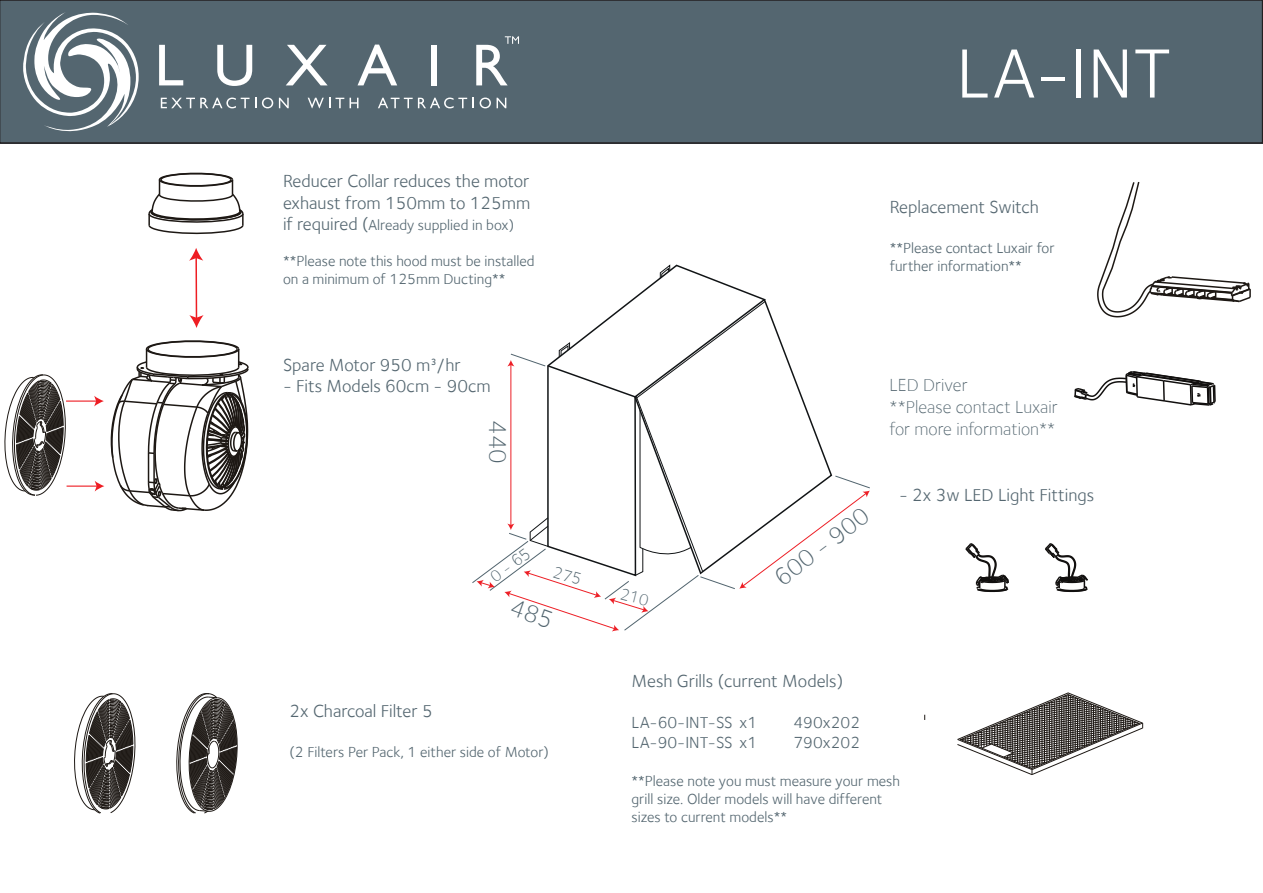
<style>
.page{position:relative;width:1263px;height:893px;background:#fff}
.page>*{position:absolute;margin:0;border:0;box-sizing:border-box;transform-origin:0 0}
.t1{font:72px "Foundry Sterling";color:#fff}
.t2{font:300 25.05px "Foundry Sterling";color:#51646e}
.t3{font:18px/21.6px "Foundry Sterling";color:#546670}
.t4{font:300 18px/21.6px "Foundry Sterling";color:#546670}
.t5{font:300 16.8px "Foundry Sterling";color:#51646e}
.t6{font:16.5px "Foundry Sterling";color:#546670}
.t7{font:15px/18px "Foundry Sterling";color:#546670}
.s1{font-size:18px}
</style>
<div class="page">
<div style="left:0;top:0;width:1263px;height:144px;background:#546670"></div>
<svg style="left:148px;top:172px;width:96px;height:63px"></svg>
<svg style="left:957px;top:692px;width:186px;height:83px"></svg>
<svg style="left:1097px;top:182px;width:154px;height:136px"></svg>
<svg style="left:110px;top:340px;width:139px;height:172px"></svg>
<hr style="left:195px;top:257px;width:2px;height:62px;background:#ee1d23">
<svg style="left:189px;top:248px;width:14px;height:13px"></svg>
<svg style="left:189px;top:315px;width:15px;height:13px"></svg>
<svg style="left:965px;top:543px;width:44px;height:50px"></svg>
<svg style="left:1045px;top:543px;width:43px;height:50px"></svg>
<svg style="left:5px;top:374px;width:61px;height:122px"></svg>
<hr style="left:67px;top:486px;width:31px;height:1px;background:#ee1d23">
<svg style="left:95px;top:481px;width:9px;height:10px"></svg>
<hr style="left:66px;top:400px;width:31px;height:2px;background:#ee1d23">
<svg style="left:94px;top:396px;width:10px;height:10px"></svg>
<svg style="left:176px;top:693px;width:62px;height:120px"></svg>
<svg style="left:74px;top:693px;width:61px;height:121px"></svg>
<svg style="left:633px;top:264px;width:129px;height:34px"></svg>
<svg style="left:659px;top:264px;width:11px;height:15px"></svg>
<svg style="left:21px;top:12px;width:118px;height:126px"></svg>
<svg style="left:159px;top:45px;width:24px;height:40px"></svg>
<svg style="left:217px;top:45px;width:35px;height:41px"></svg>
<svg style="left:286px;top:45px;width:42px;height:40px"></svg>
<svg style="left:357px;top:45px;width:40px;height:40px"></svg>
<div style="left:431px;top:45px;width:6px;height:40px;background:#fff"></div>
<svg style="left:161px;top:98px;width:88px;height:10px"></svg>
<svg style="left:262px;top:98px;width:11px;height:10px"></svg>
<svg style="left:279px;top:98px;width:10px;height:10px"></svg>
<svg style="left:308px;top:98px;width:36px;height:10px"></svg>
<svg style="left:350px;top:98px;width:8px;height:10px"></svg>
<svg style="left:378px;top:98px;width:96px;height:10px"></svg>
<svg style="left:480px;top:98px;width:11px;height:10px"></svg>
<svg style="left:497px;top:98px;width:9px;height:10px"></svg>
<svg style="left:476px;top:36px;width:43px;height:49px"></svg>
<svg style="left:1074px;top:371px;width:142px;height:35px"></svg>
<svg style="left:472px;top:301px;width:398px;height:330px"></svg>
<p class="t3" style="left:283px;top:170px;width:249px">Reducer Collar reduces the motor exhaust from 150mm to 125mm</p>
<p class="t7" style="left:283px;top:216px;width:233px"><span class="s1">if required (</span>Already supplied in box)</p>
<p class="t7" style="left:283px;top:252px;width:253px">**Please note this hood must be installed on a minimum of 125mm Ducting**</p>
<p class="t3" style="left:283px;top:354px;width:179px">Spare Motor 950 m³/hr</p>
<p class="t3" style="left:283px;top:375px;width:209px">- Fits Models 60cm - 90cm</p>
<h2 class="t2" style="left:512px;top:420px;width:45px;rotate:90deg">440</h2>
<p class="t5" style="left:486px;top:571px;width:47px;rotate:-37deg">0 - 65</p>
<p class="t3" style="left:289px;top:700px;width:145px">2x Charcoal Filter 5</p>
<p class="t7" style="left:289px;top:743px;width:261px">(2 Filters Per Pack, 1 either side of Motor)</p>
<h1 class="t1" style="left:956px;top:32px;width:217px">LA-INT</h1>
<p class="t3" style="left:890px;top:196px;width:151px">Replacement Switch</p>
<p class="t7" style="left:890px;top:239px;width:166px">**Please contact Luxair for further information**</p>
<p class="t4" style="left:890px;top:374px;width:170px">LED Driver<br>**Please contact Luxair for more information**</p>
<h2 class="t2" style="left:769px;top:569px;width:113px;rotate:-37deg">600 - 900</h2>
<p class="t3" style="left:899px;top:484px;width:197px">- 2x 3w LED Light Fittings</p>
<p class="t3" style="left:631px;top:670px;width:213px">Mesh Grills (current Models)</p>
<p class="t6" style="left:631px;top:713px;width:127px">LA-60-INT-SS x1</p>
<p class="t6" style="left:793px;top:713px;width:68px">490x202</p>
<p class="t6" style="left:631px;top:733px;width:127px">LA-90-INT-SS x1</p>
<p class="t6" style="left:793px;top:733px;width:68px">790x202</p>
<p class="t7" style="left:631px;top:772px;width:270px">**Please note you must measure your mesh grill size. Older models will have different sizes to current models**</p>
</div>
